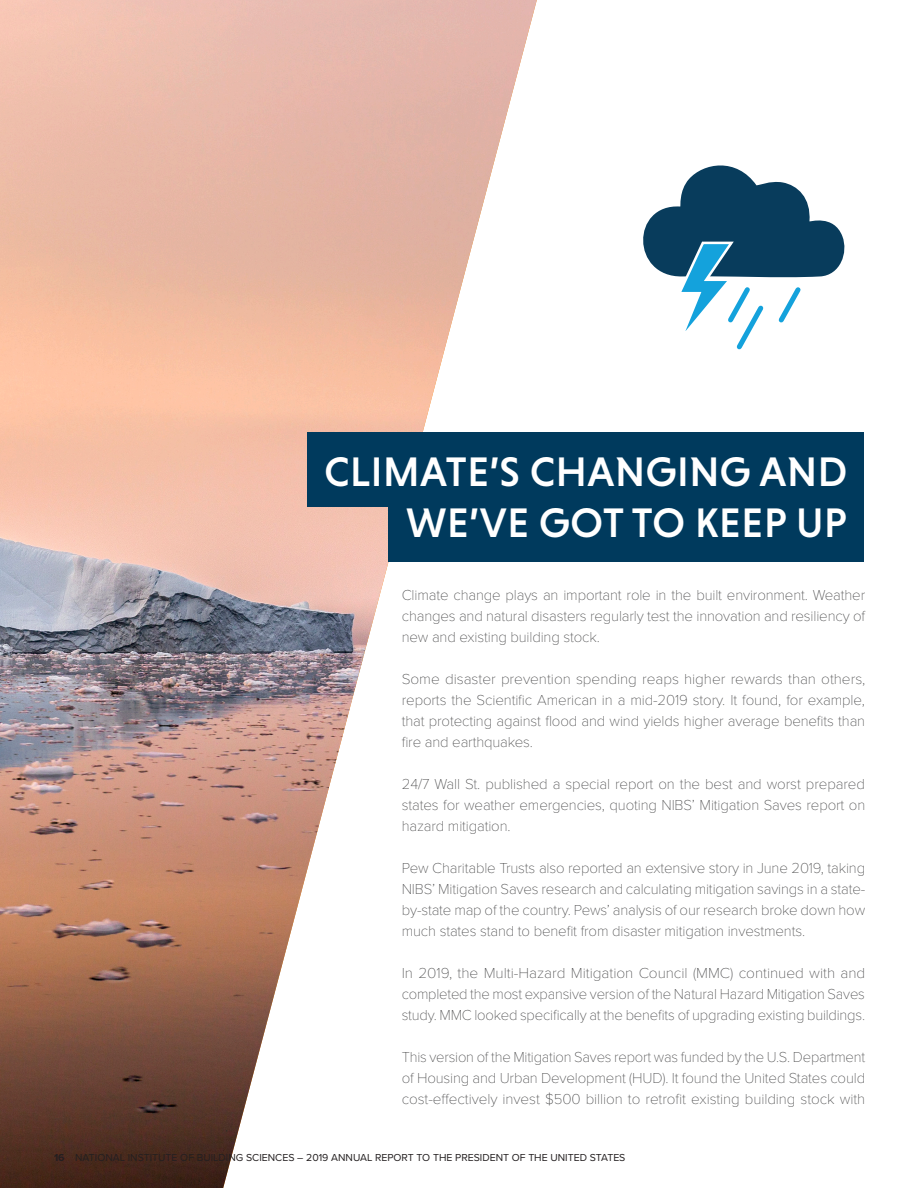
<style>
.page{position:relative;width:918px;height:1188px;background:#fff}
.page>*{position:absolute;margin:0;border:0;box-sizing:border-box;transform-origin:0 0}
.H1__Invisible_TOC{font:500 42px/51px "Niveau Grotesk";letter-spacing:.015em;color:#fff;text-align:right}
.Body_Copy{font:100 15px/21px "Proxima Nova T";letter-spacing:-.01em;color:#3e3e3f;text-align:justify}
.t1{font:10.5px "Proxima Nova";color:#231f20}
.s1{font-weight:700}
</style>
<div class="page">
<img style="left:0;top:0;width:537px;height:1188px">
<div style="left:388px;top:481px;width:476px;height:80px;background:#003a5d"></div>
<div style="left:308px;top:432px;width:556px;height:75px;background:#003a5d"></div>
<svg style="left:643px;top:165px;width:202px;height:185px"></svg>
<h1 class="H1__Invisible_TOC" style="left:324px;top:446px;width:524px">CLIMATE’S CHANGING AND<br>WE’VE GOT TO KEEP UP</h1>
<p class="Body_Copy" style="left:402px;top:584px;width:465px">Climate change plays an important role in the built environment. Weather changes and natural disasters regularly test the innovation and resiliency of new and existing building stock.</p>
<p class="Body_Copy" style="left:402px;top:668px;width:465px">Some disaster prevention spending reaps higher rewards than others, reports the Scientific American in a mid-2019 story. It found, for example, that protecting against flood and wind yields higher average benefits than fire and earthquakes.</p>
<p class="Body_Copy" style="left:402px;top:773px;width:465px">24/7 Wall St. published a special report on the best and worst prepared states for weather emergencies, quoting NIBS’ Mitigation Saves report on hazard mitigation.</p>
<p class="Body_Copy" style="left:402px;top:857px;width:465px">Pew Charitable Trusts also reported an extensive story in June 2019, taking NIBS’ Mitigation Saves research and calculating mitigation savings in a state&shy;by-state map of the country. Pews’ analysis of our research broke down how much states stand to benefit from disaster mitigation investments.</p>
<p class="Body_Copy" style="left:402px;top:962px;width:465px">In 2019, the Multi-Hazard Mitigation Council (MMC) continued with and completed the most expansive version of the Natural Hazard Mitigation Saves study. MMC looked specifically at the benefits of upgrading existing buildings.</p>
<p class="Body_Copy" style="left:402px;top:1046px;width:465px">This version of the Mitigation Saves report was funded by the U.S. Department of Housing and Urban Development (HUD). It found the United States could cost-effectively invest $500 billion to retrofit existing building stock with</p>
<p class="t1" style="left:54px;top:1150px;width:573px"><span class="s1">16</span> NATIONAL INSTITUTE OF BUILDING SCIENCES – 2019 ANNUAL REPORT TO THE PRESIDENT OF THE UNITED STATES</p>
</div>
